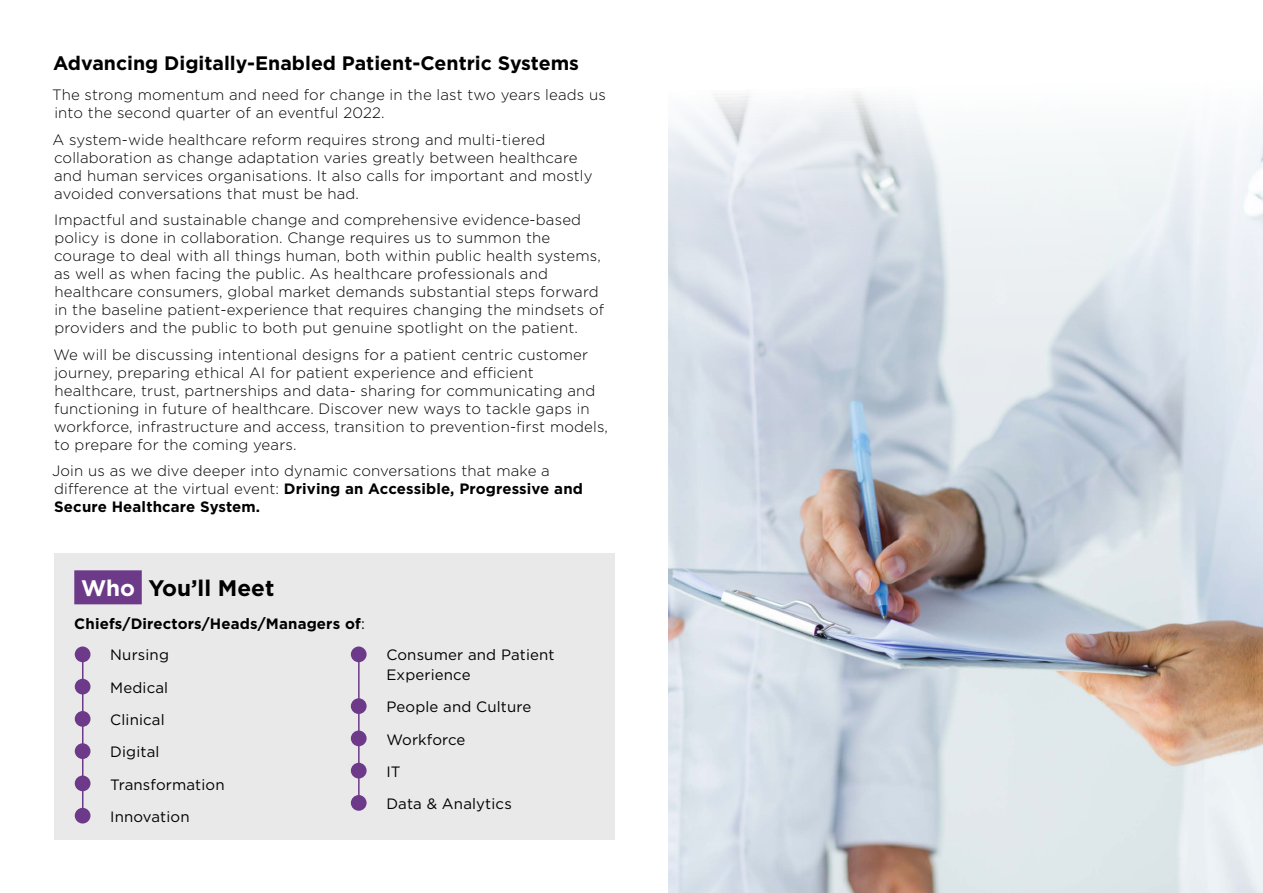
<style>
.page{position:relative;width:1263px;height:893px;background:#fff}
.page>*{position:absolute;margin:0;border:0;box-sizing:border-box;transform-origin:0 0}
.t1{font:700 22.5px "Gotham";color:#000}
.t2{font:700 19.5px "Gotham";color:#000}
.t3{font:300 15px/18px "Gotham";letter-spacing:.01em;color:#000}
.t4{font:15px/19.5px "Gotham";letter-spacing:.01em;color:#000}
.t5{font:700 15px "Gotham";letter-spacing:.01em;color:#000}
.s1{font-weight:700}
.s2{color:#fff}
.s3{font-weight:400}
.s4{font-size:60px;color:#6d3a89}
</style>
<div class="page">
<img style="left:668px;top:94px;width:595px;height:799px">
<div style="left:54px;top:553px;width:560px;height:286px;background:#e9e9ea"></div>
<hr style="left:82px;top:653px;width:1px;height:167px;background:#6d3a89">
<hr style="left:358px;top:653px;width:2px;height:155px;background:#6d3a89">
<div style="left:74px;top:570px;width:68px;height:34px;background:#6d3a89"></div>
<h2 class="t2" style="left:53px;top:50px;width:527px">Advancing Digitally-Enabled Patient-Centric Systems</h2>
<p class="t3" style="left:52px;top:86px;width:555px">The strong momentum and need for change in the last two years leads us into the second quarter of an eventful 2022.</p>
<p class="t3" style="left:52px;top:130px;width:542px">A system-wide healthcare reform requires strong and multi-tiered collaboration as change adaptation varies greatly between healthcare and human services organisations. It also calls for important and mostly avoided conversations that must be had.</p>
<p class="t3" style="left:54px;top:211px;width:552px">Impactful and sustainable change and comprehensive evidence-based policy is done in collaboration. Change requires us to summon the courage to deal with all things human, both within public health systems, as well as when facing the public. As healthcare professionals and healthcare consumers, global market demands substantial steps forward in the baseline patient-experience that requires changing the mindsets of providers and the public to both put genuine spotlight on the patient.</p>
<p class="t3" style="left:53px;top:345px;width:556px">We will be discussing intentional designs for a patient centric customer journey, preparing ethical AI for patient experience and efficient healthcare, trust, partnerships and data- sharing for communicating and functioning in future of healthcare. Discover new ways to tackle gaps in workforce, infrastructure and access, transition to prevention-first models, to prepare for the coming years.</p>
<p class="t3" style="left:52px;top:462px;width:532px">Join us as we dive deeper into dynamic conversations that make a difference at the virtual event: <span class="s1">Driving an Accessible, Progressive and<br>Secure Healthcare System.</span></p>
<h1 class="t1" style="left:81px;top:573px;width:195px"><span class="s2">Who</span> You’ll Meet</h1>
<p class="t5" style="left:74px;top:614px;width:292px">Chiefs/Directors/Heads/Managers of<span class="s3">:</span></p>
<p class="t4" style="left:68px;top:645px;width:102px"><span class="s4">•</span> Nursing</p>
<p class="t4" style="left:68px;top:677px;width:101px"><span class="s4">•</span> Medical</p>
<p class="t4" style="left:68px;top:710px;width:98px"><span class="s4">•</span> Clinical</p>
<p class="t4" style="left:68px;top:742px;width:93px"><span class="s4">•</span> Digital</p>
<p class="t4" style="left:68px;top:774px;width:158px"><span class="s4">•</span> Transformation</p>
<p class="t4" style="left:68px;top:806px;width:123px"><span class="s4">•</span> Innovation</p>
<p class="t4" style="left:386px;top:645px;width:170px;text-indent:-42px"><span class="s4">•</span> Consumer and Patient<br>Experience</p>
<p class="t4" style="left:344px;top:697px;width:188px"><span class="s4">•</span> People and Culture</p>
<p class="t4" style="left:344px;top:729px;width:123px"><span class="s4">•</span> Workforce</p>
<p class="t4" style="left:344px;top:761px;width:58px"><span class="s4">•</span> IT</p>
<p class="t4" style="left:344px;top:794px;width:169px"><span class="s4">•</span> Data &amp; Analytics</p>
</div>
